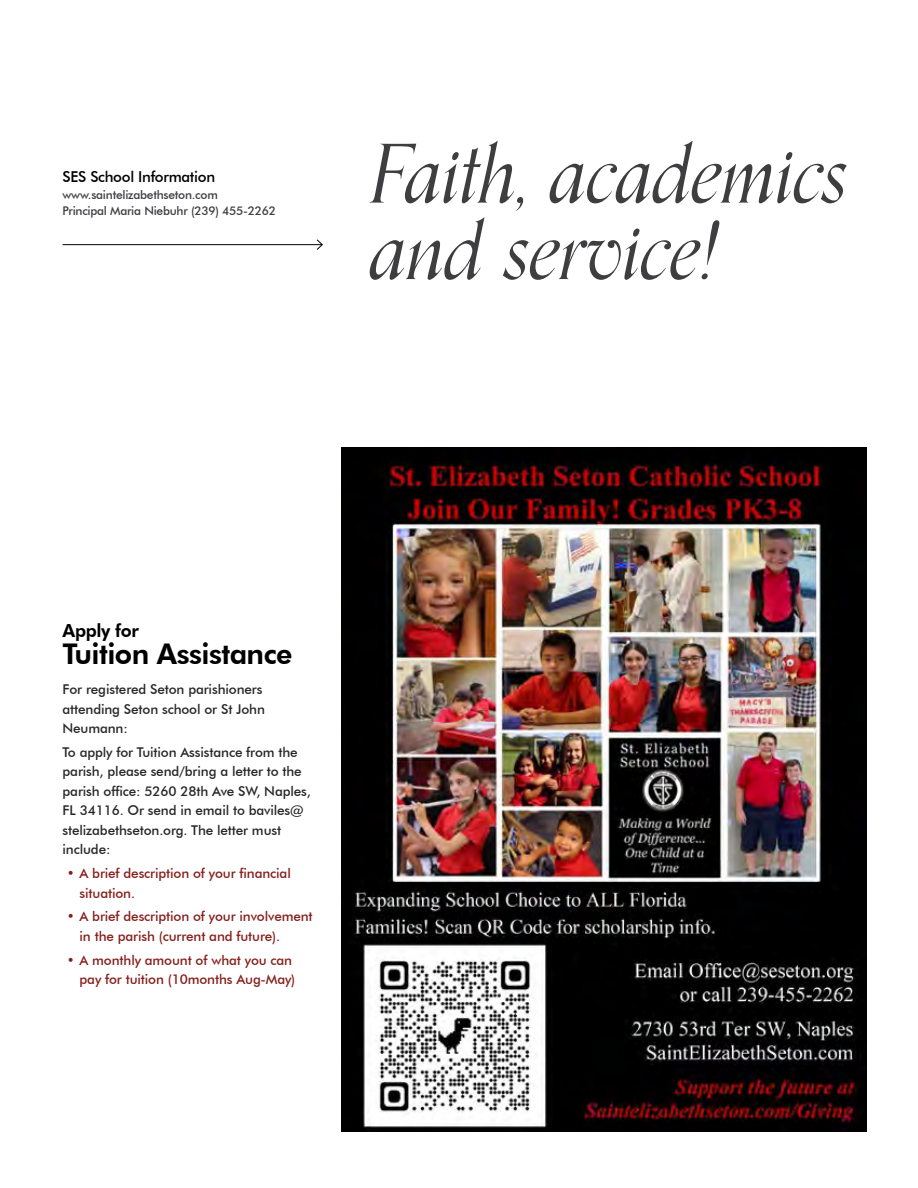
<style>
.page{position:relative;width:918px;height:1188px;background:#fff}
.page>*{position:absolute;margin:0;border:0;box-sizing:border-box;transform-origin:0 0}
.t1{font:italic 81px/76.5px "Orpheus Pro";letter-spacing:-.01em;color:#3e3d40}
.t2{font:800 28.5px "Futura BT";letter-spacing:-.02em;color:#000}
.t3{font:800 18px "Futura BT";letter-spacing:-.02em;color:#000}
.t4{font:500 15px "Futura BT";letter-spacing:-.02em;color:#000}
.t5{font:500 13.5px/19.5px "Futura BT";letter-spacing:-.01em;color:#282829}
.t6{font:500 13.5px/19.5px "Futura BT";letter-spacing:-.01em;color:#86201d}
.t7{font:500 12px/16.5px "Futura BT";letter-spacing:-.02em;color:#3e3d40}
</style>
<div class="page">
<hr style="left:63px;top:244px;width:259px;height:1px;background:#000">
<svg style="left:316px;top:239px;width:7px;height:11px"></svg>
<img style="left:342px;top:447px;width:525px;height:685px">
<p class="t4" style="left:63px;top:168px;width:154px">SES School Information</p>
<p class="t7" style="left:63px;top:186px;width:215px">www.saintelizabethseton.com<br>Principal Maria Niebuhr (239) 455-2262</p>
<h1 class="t1" style="left:370px;top:138px;width:481px">Faith, academics and service!</h1>
<h3 class="t3" style="left:63px;top:619px;width:78px">Apply for</h3>
<h2 class="t2" style="left:63px;top:636px;width:231px">Tuition Assistance</h2>
<p class="t5" style="left:63px;top:680px;width:204px">For registered Seton parishioners attending Seton school or St John<br>Neumann:</p>
<p class="t5" style="left:63px;top:742px;width:250px">To apply for Tuition Assistance from the parish, please send/bring a letter to the parish office: 5260 28th Ave SW, Naples, FL 34116. Or send in email to baviles@ stelizabethseton.org. The letter must include:</p>
<p class="t6" style="left:80px;top:864px;width:213px;text-indent:-13px">• A brief description of your financial situation.</p>
<p class="t6" style="left:80px;top:907px;width:235px;text-indent:-13px">• A brief description of your involvement in the parish (current and future).</p>
<p class="t6" style="left:67px;top:950px;width:230px;text-align:right">• A monthly amount of what you can pay for tuition (10months Aug-May)</p>
</div>
